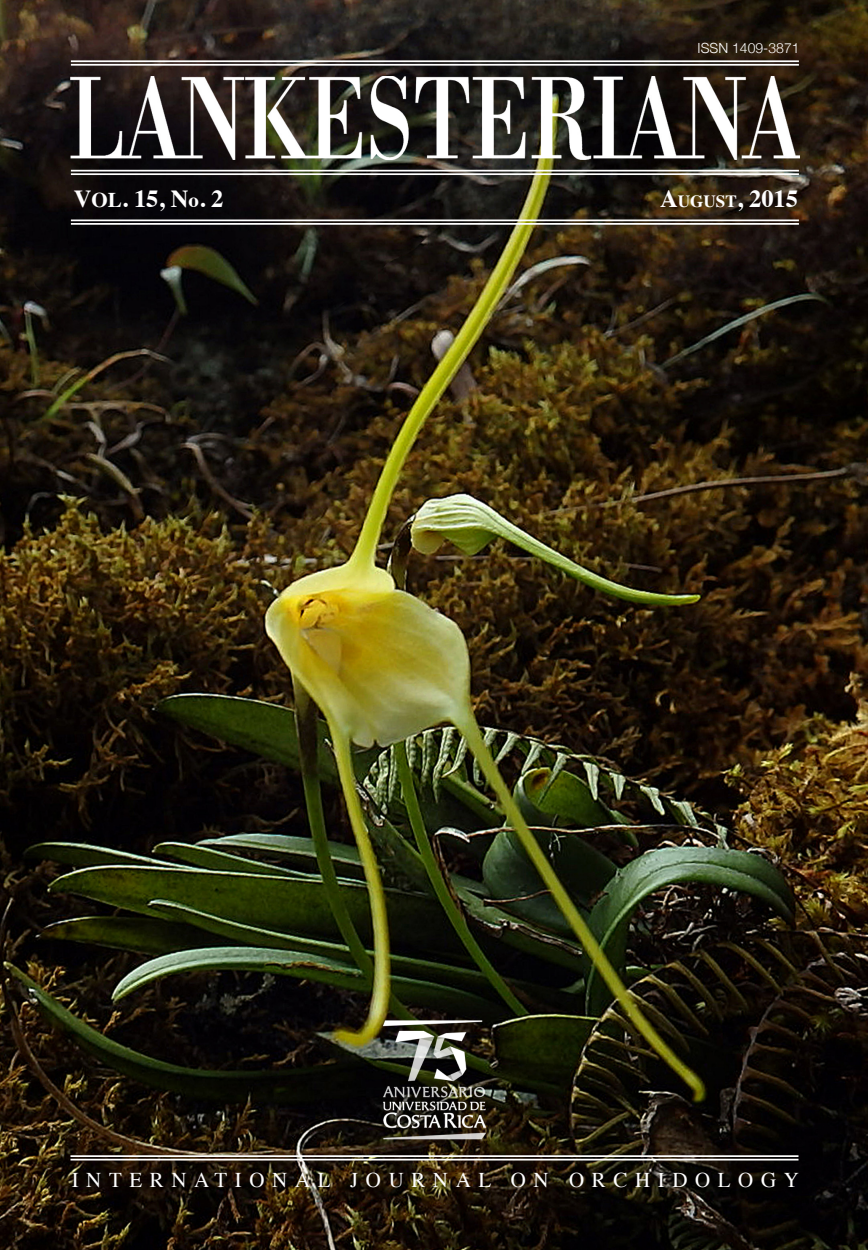
<style>
.page{position:relative;width:868px;height:1250px;background:#fff}
.page>*{position:absolute;margin:0;border:0;box-sizing:border-box;transform-origin:0 0}
.t1{font:700 24.5px "Times";color:#fff}
.t2{font:21px "Times";letter-spacing:.36em;color:#fff}
.t3{font:700 17.15px "Times";color:#fff}
.t4{font:300 14px "Helvetica Neue";color:#fff}
.s1{font-size:21px}
.s2{font-size:24.5px}
</style>
<div class="page">
<img style="left:0;top:0;width:867px;height:1250px">
<img style="left:70px;top:76px;width:729px;height:83px">
<hr style="left:71px;top:60px;width:727px;height:2px;background:#fff">
<hr style="left:71px;top:64px;width:727px;height:2px;background:#fff">
<hr style="left:71px;top:170px;width:727px;height:1px;background:#fff">
<hr style="left:71px;top:173px;width:727px;height:2px;background:#fff">
<hr style="left:71px;top:219px;width:727px;height:2px;background:#fff">
<hr style="left:71px;top:223px;width:727px;height:2px;background:#fff">
<hr style="left:70px;top:1155px;width:728px;height:2px;background:#fff">
<hr style="left:70px;top:1159px;width:728px;height:1px;background:#fff">
<img style="left:370px;top:1009px;width:129px;height:139px">
<p class="t4" style="left:697px;top:40px;width:103px">ISSN 1409-3871</p>
<p class="t1" style="left:74px;top:175px;width:151px">V<span class="s1">OL</span>. 15, N<span class="s1">o</span>. 2</p>
<p class="t3" style="left:660px;top:184px;width:140px"><span class="s2">A</span>UGUST<span class="s2">, 2015</span></p>
<p class="t2" style="left:72px;top:1160px;width:728px">INTERNATIONAL JOURNAL ON ORCHIDOLOGY</p>
</div>
